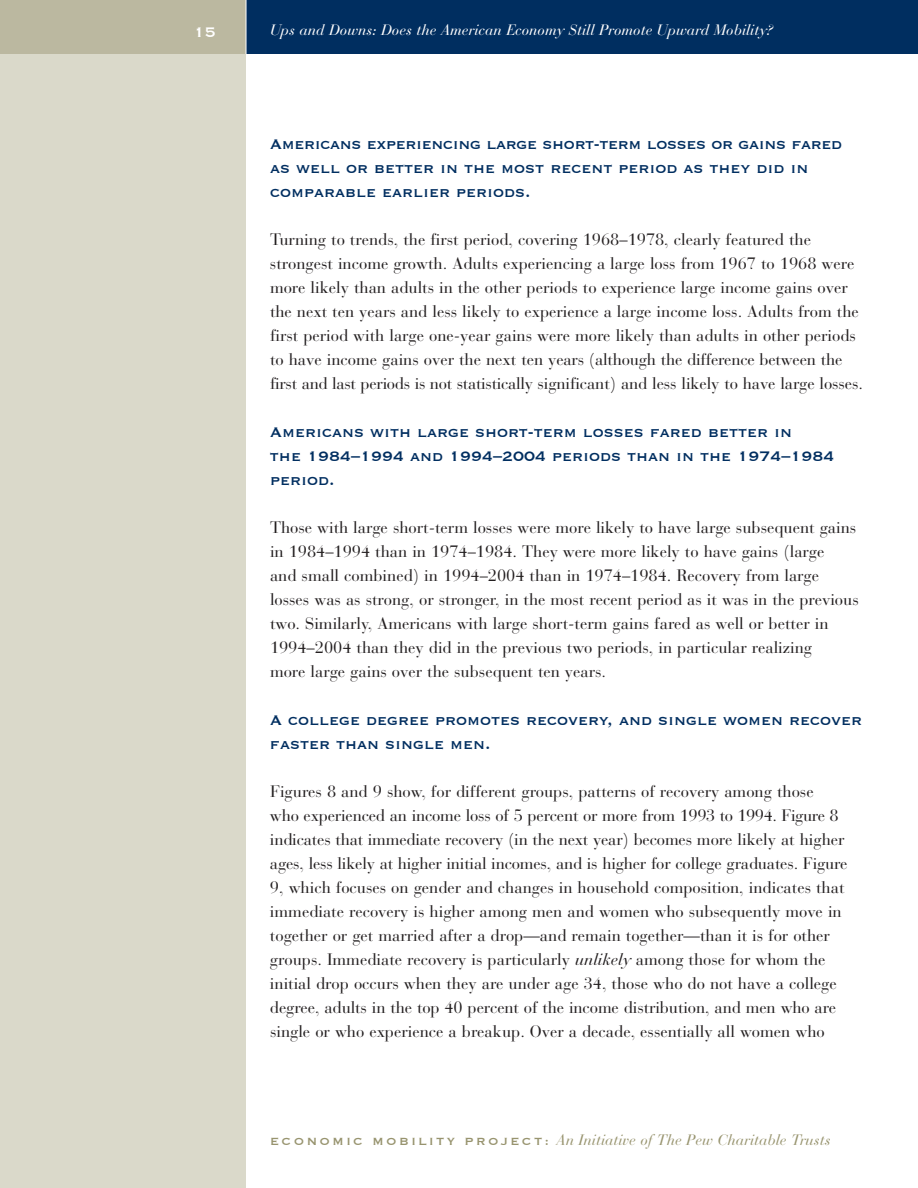
<style>
.page{position:relative;width:918px;height:1188px;background:#fff}
.page>*{position:absolute;margin:0;border:0;box-sizing:border-box;transform-origin:0 0}
.t1{font:18px/24px "Copperplate";color:#002e60}
.t2{font:18px/24px "Copperplate";letter-spacing:-.02em;color:#002e60}
.t3{font:18px "Copperplate";color:#fff}
.t4{font:16.5px/24px "Bauer Bodoni";color:#231f20}
.t5{font:italic 15px "Bauer Bodoni";color:#fff}
.t6{font:italic 15px "Bauer Bodoni";color:#98946f}
.s1{font-style:italic}
.s2{font-family:"Copperplate";font-style:normal;font-size:13.5px}
</style>
<div class="page">
<div style="left:0;top:54px;width:246px;height:1134px;background:#dad9ca"></div>
<div style="left:246px;top:0;width:672px;height:54px;background:#002e60"></div>
<div style="left:0;top:0;width:246px;height:54px;background:#bbb8a0"></div>
<hr style="left:246px;top:0;width:1px;height:54px;background:#fff">
<p class="t3" style="left:194px;top:23px;width:23px">15</p>
<p class="t5" style="left:270px;top:25px;width:504px">Ups and Downs: Does the American Economy Still Promote Upward Mobility?</p>
<p class="t2" style="left:270px;top:132px;width:574px">americans experiencing large short-term losses or gains fared as well or better in the most recent period as they did in comparable earlier periods.</p>
<p class="t4" style="left:270px;top:229px;width:595px">Turning to trends, the first period, covering 1968–1978, clearly featured the strongest income growth. Adults experiencing a large loss from 1967 to 1968 were more likely than adults in the other periods to experience large income gains over the next ten years and less likely to experience a large income loss. Adults from the first period with large one-year gains were more likely than adults in other periods to have income gains over the next ten years (although the difference between the first and last periods is not statistically significant) and less likely to have large losses.</p>
<p class="t1" style="left:270px;top:420px;width:566px">americans with large short-term losses fared better in<br>the 1984–1994 and 1994–2004 periods than in the 1974–1984 period.</p>
<p class="t4" style="left:270px;top:517px;width:590px">Those with large short-term losses were more likely to have large subsequent gains in 1984–1994 than in 1974–1984. They were more likely to have gains (large<br>and small combined) in 1994–2004 than in 1974–1984. Recovery from large losses was as strong, or stronger, in the most recent period as it was in the previous two. Similarly, Americans with large short-term gains fared as well or better in 1994–2004 than they did in the previous two periods, in particular realizing<br>more large gains over the subsequent ten years.</p>
<p class="t1" style="left:270px;top:708px;width:594px">a college degree promotes recovery, and single women recover faster than single men.</p>
<p class="t4" style="left:270px;top:781px;width:579px">Figures 8 and 9 show, for different groups, patterns of recovery among those<br>who experienced an income loss of 5 percent or more from 1993 to 1994. Figure 8 indicates that immediate recovery (in the next year) becomes more likely at higher ages, less likely at higher initial incomes, and is higher for college graduates. Figure 9, which focuses on gender and changes in household composition, indicates that immediate recovery is higher among men and women who subsequently move in together or get married after a drop—and remain together—than it is for other groups. Immediate recovery is particularly <span class="s1">unlikely</span> among those for whom the initial drop occurs when they are under age 34, those who do not have a college degree, adults in the top 40 percent of the income distribution, and men who are single or who experience a breakup. Over a decade, essentially all women who</p>
<p class="t6" style="left:270px;top:1135px;width:562px"><span class="s2">economic mobility pRoJect:</span> An Initiative of The Pew Charitable Trusts</p>
</div>
